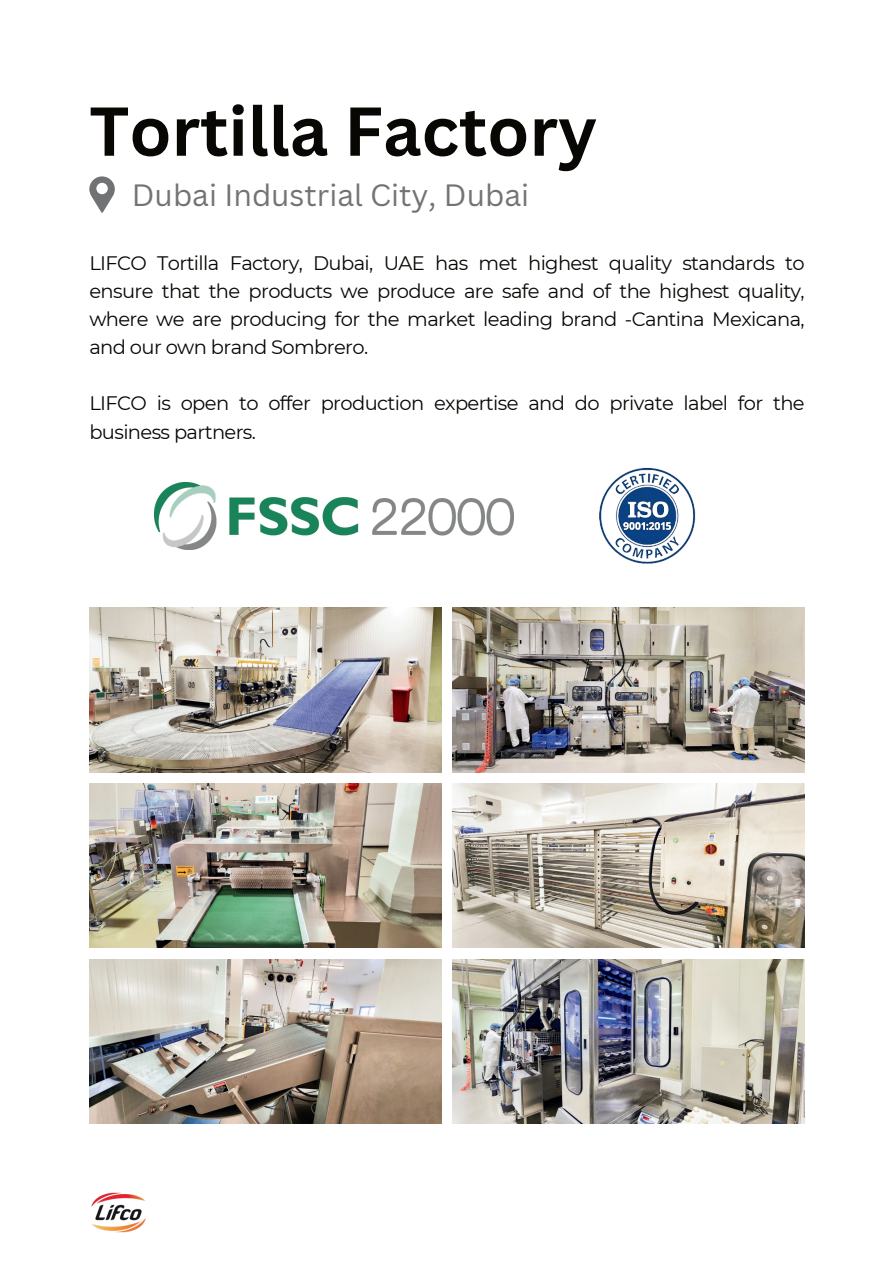
<style>
.page{position:relative;width:893px;height:1264px;background:#fff}
.page>*{position:absolute;margin:0;border:0;box-sizing:border-box;transform-origin:0 0}
.t1{font:700 67.5px "Canva Sans";color:#080704}
.t2{font:30px "Canva Sans";color:#757372}
.t3{font:19.5px/28.2px "Montserrat";letter-spacing:-.03em;color:#080704;text-align:justify}
</style>
<div class="page">
<img style="left:91px;top:1192px;width:55px;height:41px">
<svg style="left:89px;top:176px;width:26px;height:37px"></svg>
<img style="left:155px;top:483px;width:359px;height:66px">
<img style="left:599px;top:467px;width:97px;height:97px">
<img style="left:89px;top:607px;width:352px;height:165px">
<img style="left:452px;top:607px;width:352px;height:165px">
<img style="left:89px;top:783px;width:352px;height:164px">
<img style="left:452px;top:783px;width:352px;height:164px">
<img style="left:452px;top:959px;width:352px;height:164px">
<img style="left:89px;top:959px;width:352px;height:164px">
<h1 class="t1" style="left:89px;top:91px;width:509px">Tortilla Factory</h1>
<h2 class="t2" style="left:132px;top:177px;width:398px">Dubai Industrial City, Dubai</h2>
<p class="t3" style="left:89px;top:248px;width:716px">LIFCO Tortilla Factory, Dubai, UAE has met highest quality standards to ensure that the products we produce are safe and of the highest quality, where we are producing for the market leading brand -Cantina Mexicana, and our own brand Sombrero.</p>
<p class="t3" style="left:89px;top:388px;width:716px">LIFCO is open to offer production expertise and do private label for the business partners.</p>
</div>
